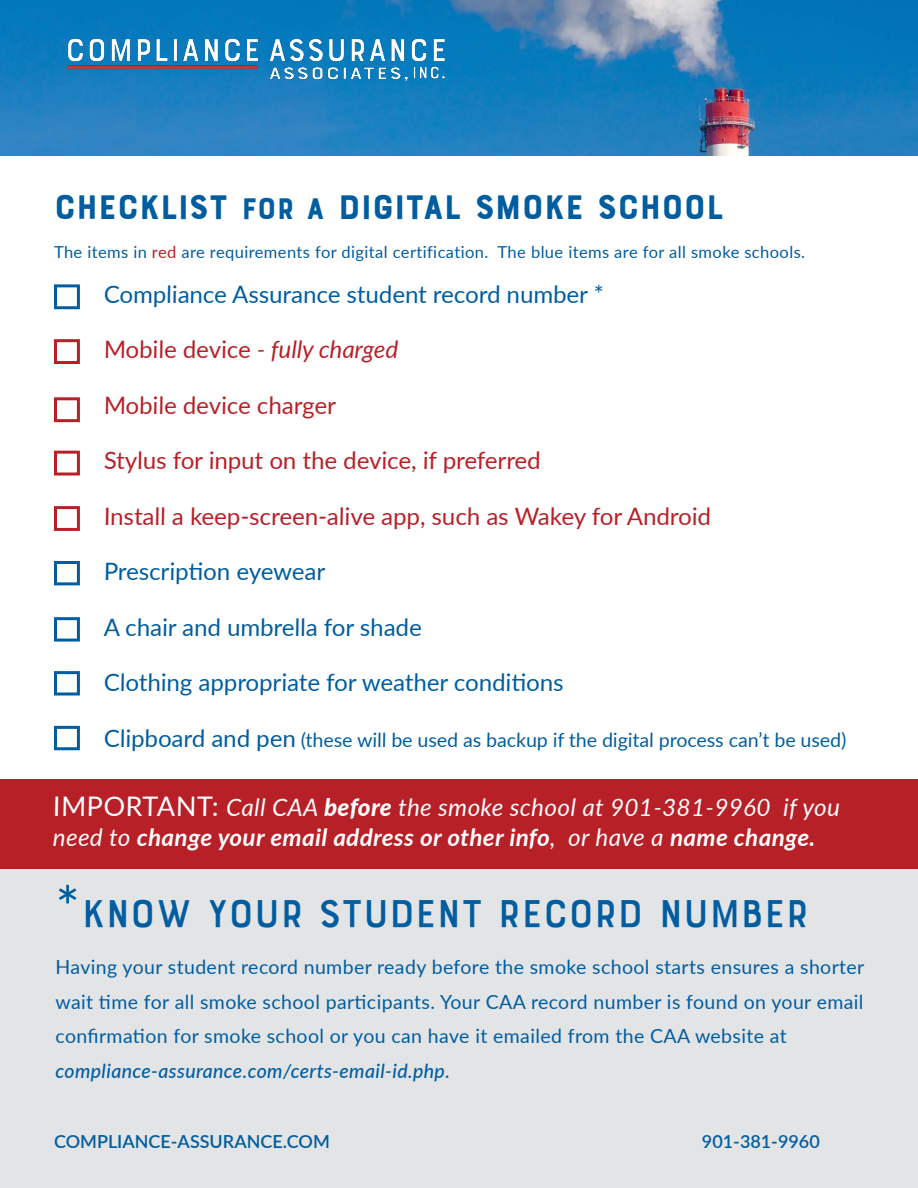
<style>
.page{position:relative;width:918px;height:1188px;background:#fff}
.page>*{position:absolute;margin:0;border:0;box-sizing:border-box;transform-origin:0 0}
.WHITE_HEADER{font:43.5px "Bourton Base Drop";letter-spacing:-.03em;color:#005da0}
.H2_blue{font:36px "Bourton Base";color:#005da0}
.t1{font:24px "Lato";color:#005da0}
.t2{font:italic 24px/30px "Lato";letter-spacing:.02em;color:#fff}
.t3{font:24px "Lato";color:#b82027}
.t4{font:italic 24px "Lato";color:#b82027}
.WHITE_HEADER-2{font:19.5px/34.5px "Lato";letter-spacing:.02em;color:#005da0}
.t5{font:600 18px "Lato";color:#005da0}
.H2_blue-2{font:16.5px "Lato";letter-spacing:.025em;color:#005da0}
.s1{font-size:31.5px}
.s2{color:#b82027}
.s3{font-style:normal}
.s4{font-size:24px}
.s5{font-style:normal;font-size:27px}
.s6{font-weight:800}
.s7{font-weight:700}
.s8{font-family:"Lato";font-weight:500;font-size:57px}
.s9{font-weight:500;font-style:italic}
</style>
<div class="page">
<div style="left:0;top:865px;width:918px;height:323px;background:#e3e4e6"></div>
<div style="left:54px;top:617px;width:26px;height:25px;border:3px solid #005da0"></div>
<div style="left:54px;top:671px;width:26px;height:25px;border:3px solid #005da0"></div>
<div style="left:54px;top:726px;width:26px;height:24px;border:3px solid #005da0"></div>
<div style="left:54px;top:284px;width:26px;height:25px;border:3px solid #005da0"></div>
<div style="left:54px;top:339px;width:26px;height:25px;border:3px solid #b82027"></div>
<div style="left:54px;top:397px;width:26px;height:25px;border:3px solid #b82027"></div>
<div style="left:54px;top:451px;width:26px;height:25px;border:3px solid #b82027"></div>
<div style="left:54px;top:506px;width:26px;height:25px;border:3px solid #b82027"></div>
<div style="left:0;top:779px;width:918px;height:89px;background:#b82027"></div>
<img style="left:0;top:0;width:918px;height:155px">
<img style="left:64px;top:30px;width:385px;height:55px">
<div style="left:54px;top:561px;width:26px;height:24px;border:3px solid #005da0"></div>
<p class="H2_blue" style="left:54px;top:184px;width:672px">CHECKLIST <span class="s1">FOR A</span> DIGITAL SMOKE SCHOOL</p>
<p class="H2_blue-2" style="left:54px;top:240px;width:753px">The items in <span class="s2">red</span> are requirements for digital certification. The blue items are for all smoke schools.</p>
<p class="t1" style="left:104px;top:277px;width:502px">Compliance Assurance student record number *</p>
<p class="t4" style="left:104px;top:332px;width:297px"><span class="s3">Mobile device</span> - fully charged</p>
<p class="t3" style="left:104px;top:388px;width:234px">Mobile device charger</p>
<p class="t3" style="left:104px;top:443px;width:439px">Stylus for input on the device, if preferred</p>
<p class="t3" style="left:104px;top:499px;width:609px">Install a keep-screen-alive app, such as Wakey for Android</p>
<p class="t1" style="left:104px;top:554px;width:224px">Prescription eyewear</p>
<p class="t1" style="left:104px;top:610px;width:320px">A chair and umbrella for shade</p>
<p class="t1" style="left:104px;top:665px;width:462px">Clothing appropriate for weather conditions</p>
<p class="WHITE_HEADER-2" style="left:104px;top:722px;width:745px"><span class="s4">Clipboard and pen</span> (these will be used as backup if the digital process can’t be used)</p>
<p class="t2" style="left:53px;top:791px;width:789px"><span class="s5">IMPORTANT:</span> Call CAA <span class="s6">before</span> the smoke school at 901-381-9960 if you need to <span class="s7">change your email address or other info</span>, or have a <span class="s7">name change.</span></p>
<p class="WHITE_HEADER" style="left:56px;top:887px;width:756px"><span class="s8">*</span>KNOW YOUR STUDENT RECORD NUMBER</p>
<p class="WHITE_HEADER-2" style="left:56px;top:949px;width:810px">Having your student record number ready before the smoke school starts ensures a shorter wait time for all smoke school participants. Your CAA record number is found on your email confirmation for smoke school or you can have it emailed from the CAA website at <span class="s9">compliance-assurance.com/certs-email-id.php.</span></p>
<p class="t5" style="left:54px;top:1129px;width:277px">COMPLIANCE-ASSURANCE.COM</p>
<p class="t5" style="left:702px;top:1129px;width:119px">901-381-9960</p>
</div>
